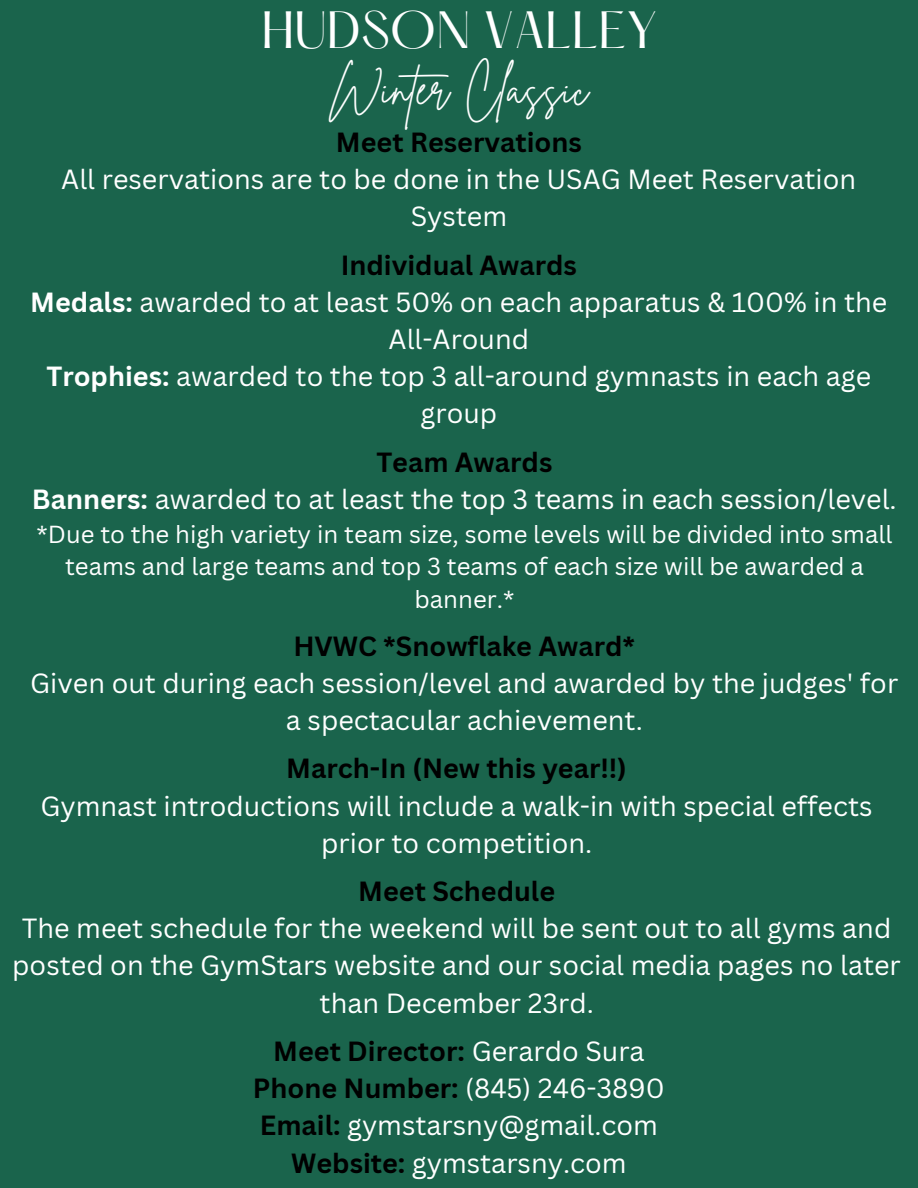
<style>
.page{position:relative;width:918px;height:1188px;background:#1a644c}
.page>*{position:absolute;margin:0;border:0;box-sizing:border-box;transform-origin:0 0}
.t1{font:45.9px "Hatton";color:#fff}
.t2{font:44.7px "Brittany Signature";letter-spacing:.02em;color:#fff}
.t3{font:27px/37.2px "Canva Sans";color:#fff;text-align:center}
.t4{font:700 27px "Canva Sans";color:#000}
.t5{font:24px/32.7px "Canva Sans";color:#fff;text-align:center}
.s1{font-weight:700}
.s2{font-weight:400;color:#fff}
.s3{font-weight:700;color:#000}
</style>
<div class="page">
<p class="t1" style="left:261px;top:8px;width:398px">HUDSON VALLEY</p>
<p class="t2" style="left:329px;top:59px;width:261px">Winter Classic</p>
<p class="t4" style="left:336px;top:123px;width:247px">Meet Reservations</p>
<p class="t3" style="left:61px;top:160px;width:796px">All reservations are to be done in the USAG Meet Reservation<br>System</p>
<p class="t4" style="left:341px;top:246px;width:238px">Individual Awards</p>
<p class="t3" style="left:30px;top:283px;width:859px"><span class="s1">Medals:</span> awarded to at least 50% on each apparatus &amp; 100% in the<br>All-Around</p>
<p class="t3" style="left:46px;top:357px;width:826px"><span class="s1">Trophies:</span> awarded to the top 3 all-around gymnasts in each age group</p>
<p class="t4" style="left:376px;top:443px;width:178px">Team Awards</p>
<p class="t3" style="left:32px;top:480px;width:866px"><span class="s1">Banners:</span> awarded to at least the top 3 teams in each session/level.</p>
<p class="t5" style="left:36px;top:517px;width:857px">*Due to the high variety in team size, some levels will be divided into small teams and large teams and top 3 teams of each size will be awarded a banner.*</p>
<p class="t4" style="left:293px;top:627px;width:343px">HVWC *Snowflake Award*</p>
<p class="t3" style="left:30px;top:664px;width:870px">Given out during each session/level and awarded by the judges' for a spectacular achievement.</p>
<p class="t4" style="left:286px;top:750px;width:342px">March-In (New this year!!)</p>
<p class="t3" style="left:40px;top:786px;width:834px">Gymnast introductions will include a walk-in with special effects prior to competition.</p>
<p class="t4" style="left:358px;top:872px;width:198px">Meet Schedule</p>
<p class="t3" style="left:12px;top:909px;width:890px">The meet schedule for the weekend will be sent out to all gyms and posted on the GymStars website and our social media pages no later than December 23rd.</p>
<p class="t4" style="left:273px;top:1032px;width:373px">Meet Director: <span class="s2">Gerardo Sura</span></p>
<p class="t3" style="left:253px;top:1069px;width:413px"><span class="s3">Phone Number:</span> (845) 246-3890</p>
<p class="t3" style="left:260px;top:1106px;width:400px"><span class="s3">Email:</span> gymstarsny@gmail.com</p>
<p class="t3" style="left:291px;top:1144px;width:337px"><span class="s3">Website:</span> gymstarsny.com</p>
</div>
